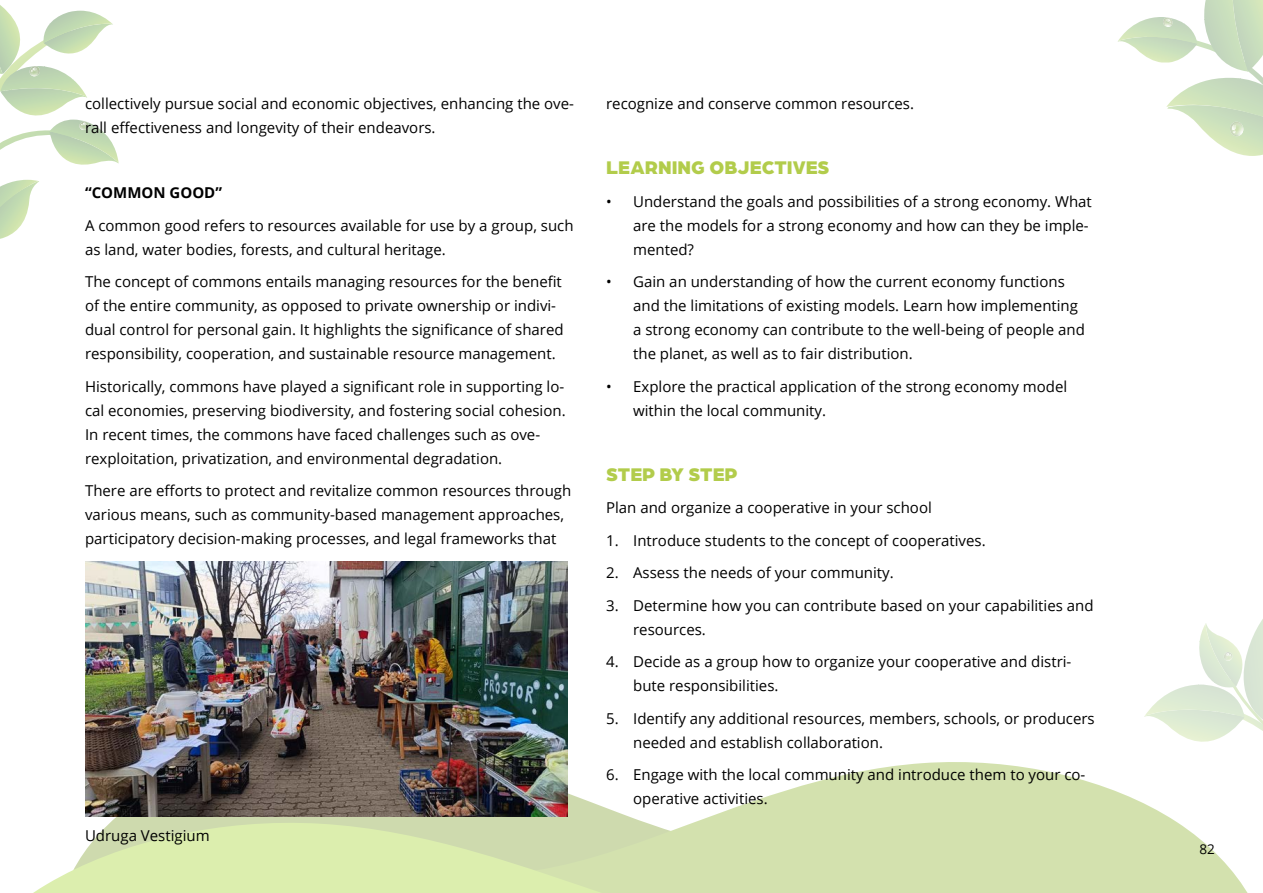
<style>
.page{position:relative;width:1263px;height:893px;background:#fff}
.page>*{position:absolute;margin:0;border:0;box-sizing:border-box;transform-origin:0 0}
.t1{font:900 19.5px "Arboria";color:#b2cc4b}
.t2{font:15px/24px "Open Sans";color:#000}
.t3{font:700 15px "Open Sans";color:#000}
.t4{font:13.5px "Open Sans";color:#000}
</style>
<div class="page">
<svg style="left:1118px;top:0;width:145px;height:156px"></svg>
<svg style="left:0;top:5px;width:119px;height:234px"></svg>
<svg style="left:85px;top:762px;width:1085px;height:56px;fill:#d3e1ae"></svg>
<svg style="left:33px;top:818px;width:1215px;height:75px;background:#d7e5b3"></svg>
<svg style="left:1144px;top:619px;width:119px;height:197px"></svg>
<img style="left:85px;top:561px;width:483px;height:255px">
<p class="t2" style="left:85px;top:91px;width:490px">collectively pursue social and economic objectives, enhancing the ove&shy;rall effectiveness and longevity of their endeavors.</p>
<p class="t3" style="left:85px;top:182px;width:139px">“COMMON GOOD”</p>
<p class="t2" style="left:85px;top:213px;width:490px">A common good refers to resources available for use by a group, such as land, water bodies, forests, and cultural heritage.</p>
<p class="t2" style="left:85px;top:269px;width:480px">The concept of commons entails managing resources for the benefit of the entire community, as opposed to private ownership or indivi&shy;dual control for personal gain. It highlights the significance of shared responsibility, cooperation, and sustainable resource management.</p>
<p class="t2" style="left:85px;top:374px;width:482px">Historically, commons have played a significant role in supporting lo&shy;cal economies, preserving biodiversity, and fostering social cohesion.<br>In recent times, the commons have faced challenges such as ove&shy;rexploitation, privatization, and environmental degradation.</p>
<p class="t2" style="left:85px;top:478px;width:488px">There are efforts to protect and revitalize common resources through various means, such as community-based management approaches, participatory decision-making processes, and legal frameworks that</p>
<p class="t2" style="left:85px;top:823px;width:126px">Udruga Vestigium</p>
<p class="t2" style="left:606px;top:91px;width:309px">recognize and conserve common resources.</p>
<h1 class="t1" style="left:606px;top:154px;width:225px">LEARNING OBJECTIVES</h1>
<p class="t2" style="left:633px;top:189px;width:460px;text-indent:-27px">• Understand the goals and possibilities of a strong economy. What are the models for a strong economy and how can they be imple&shy;mented?</p>
<p class="t2" style="left:633px;top:269px;width:453px;text-indent:-27px">• Gain an understanding of how the current economy functions and the limitations of existing models. Learn how implementing a strong economy can contribute to the well-being of people and the planet, as well as to fair distribution.</p>
<p class="t2" style="left:633px;top:374px;width:436px;text-indent:-27px">• Explore the practical application of the strong economy model within the local community.</p>
<h1 class="t1" style="left:606px;top:460px;width:133px">STEP BY STEP</h1>
<p class="t2" style="left:606px;top:495px;width:327px">Plan and organize a cooperative in your school</p>
<p class="t2" style="left:606px;top:528px;width:381px">1. Introduce students to the concept of cooperatives.</p>
<p class="t2" style="left:606px;top:560px;width:289px">2. Assess the needs of your community.</p>
<p class="t2" style="left:633px;top:593px;width:462px;text-indent:-27px">3. Determine how you can contribute based on your capabilities and resources.</p>
<p class="t2" style="left:633px;top:649px;width:440px;text-indent:-27px">4. Decide as a group how to organize your cooperative and distri&shy;bute responsibilities.</p>
<p class="t2" style="left:633px;top:706px;width:463px;text-indent:-27px">5. Identify any additional resources, members, schools, or producers needed and establish collaboration.</p>
<p class="t2" style="left:633px;top:763px;width:454px;text-indent:-27px">6. Engage with the local community and introduce them to your co&shy;operative activities.</p>
<p class="t4" style="left:1199px;top:839px;width:17px">82</p>
</div>
